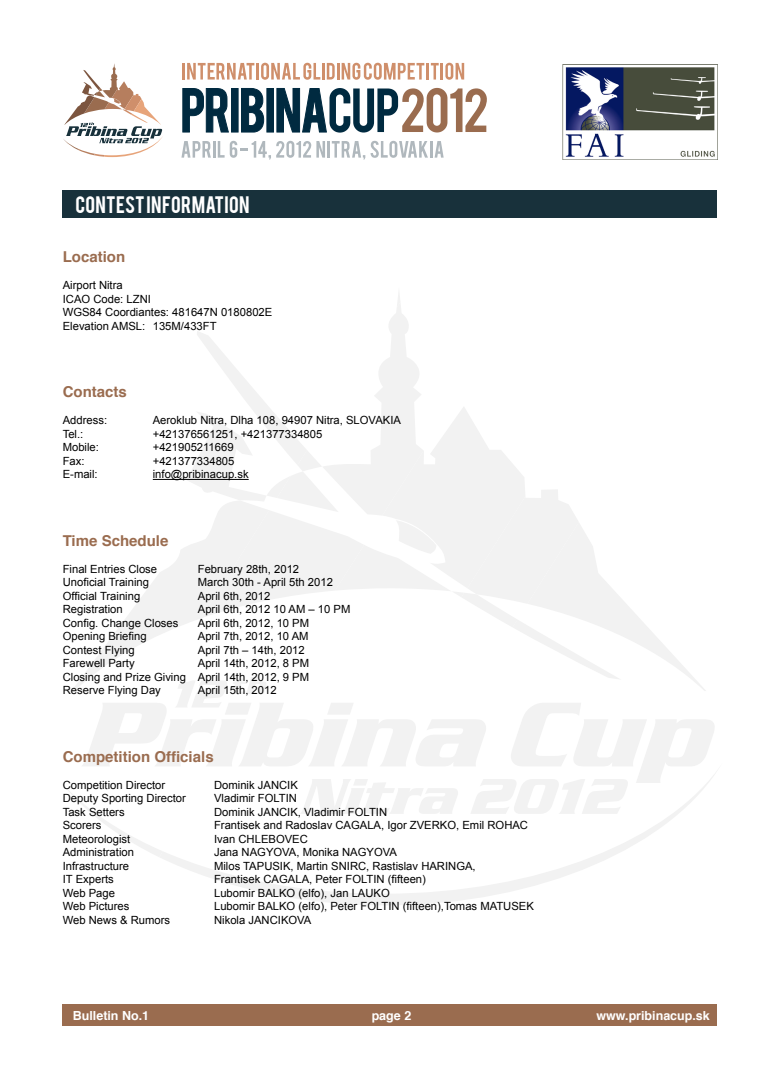
<style>
.page{position:relative;width:780px;height:1088px;background:#fff}
.page>*{position:absolute;margin:0;border:0;box-sizing:border-box;transform-origin:0 0}
.t1{font:18.75px "Bebas";letter-spacing:.02em;color:#fff}
.t2{font:700 15px "Helvetica";color:#9a6c4f}
.t3{font:700 12.5px "Helvetica";color:#fff}
.t4{font:11.25px/13.5px "Arial";color:#000}
</style>
<div class="page">
<svg style="left:82px;top:703px;width:632px;height:63px;fill:#f2f2f2"></svg>
<svg style="left:331px;top:763px;width:384px;height:142px"></svg>
<svg style="left:71px;top:563px;width:104px;height:129px"></svg>
<svg style="left:68px;top:779px;width:390px;height:124px"></svg>
<svg style="left:470px;top:779px;width:158px;height:35px"></svg>
<svg style="left:175px;top:294px;width:531px;height:413px"></svg>
<img style="left:562px;top:64px;width:155px;height:96px">
<svg style="left:63px;top:63px;width:100px;height:94px"></svg>
<hr style="left:182px;top:63px;width:3px;height:17px;background:#cf8f6b">
<svg style="left:187px;top:63px;width:67px;height:17px"></svg>
<hr style="left:256px;top:63px;width:3px;height:17px;background:#cf8f6b">
<svg style="left:261px;top:63px;width:163px;height:17px"></svg>
<hr style="left:426px;top:63px;width:3px;height:17px;background:#cf8f6b">
<svg style="left:431px;top:63px;width:7px;height:17px"></svg>
<hr style="left:440px;top:63px;width:3px;height:17px;background:#cf8f6b">
<svg style="left:445px;top:63px;width:19px;height:17px"></svg>
<svg style="left:182px;top:88px;width:47px;height:45px"></svg>
<div style="left:231px;top:88px;width:7px;height:44px;background:#002a40"></div>
<svg style="left:241px;top:88px;width:23px;height:45px"></svg>
<div style="left:266px;top:88px;width:8px;height:44px;background:#002a40;border:1px solid #002a40"></div>
<svg style="left:276px;top:87px;width:211px;height:46px"></svg>
<svg style="left:181px;top:141px;width:43px;height:17px"></svg>
<svg style="left:230px;top:141px;width:95px;height:18px"></svg>
<hr style="left:327px;top:141px;width:3px;height:17px;background:#b0b8bd">
<svg style="left:332px;top:141px;width:111px;height:18px"></svg>
<div style="left:63px;top:1004px;width:654px;height:21px;background:#9a6c4f"></div>
<div style="left:63px;top:190px;width:654px;height:28px;background:#18313b"></div>
<hr style="left:153px;top:479px;width:96px;height:1px;background:#000">
<h1 class="t1" style="left:75px;top:191px;width:176px">CONTEST INFORMATION</h1>
<h2 class="t2" style="left:63px;top:245px;width:64px">Location</h2>
<p class="t4" style="left:63px;top:279px;width:211px">Airport Nitra<br>ICAO Code: LZNI<br>WGS84 Coordiantes: 481647N 0180802E<br>Elevation AMSL: 135M/433FT</p>
<h2 class="t2" style="left:63px;top:380px;width:66px">Contacts</h2>
<p class="t4" style="left:63px;top:414px;width:46px">Address:</p>
<p class="t4" style="left:153px;top:414px;width:250px">Aeroklub Nitra, Dlha 108, 94907 Nitra, SLOVAKIA</p>
<p class="t4" style="left:63px;top:427px;width:22px">Tel.:</p>
<p class="t4" style="left:153px;top:427px;width:171px">+421376561251, +421377334805</p>
<p class="t4" style="left:63px;top:441px;width:38px">Mobile:</p>
<p class="t4" style="left:153px;top:441px;width:82px">+421905211669</p>
<p class="t4" style="left:63px;top:454px;width:23px">Fax:</p>
<p class="t4" style="left:153px;top:454px;width:83px">+421377334805</p>
<p class="t4" style="left:63px;top:468px;width:36px">E-mail:</p>
<p class="t4" style="left:153px;top:468px;width:97px">info@pribinacup.sk</p>
<h2 class="t2" style="left:63px;top:528px;width:107px">Time Schedule</h2>
<p class="t4" style="left:63px;top:562px;width:96px">Final Entries Close</p>
<p class="t4" style="left:198px;top:562px;width:103px">February 28th, 2012</p>
<p class="t4" style="left:63px;top:576px;width:88px">Unoficial Training</p>
<p class="t4" style="left:198px;top:576px;width:137px">March 30th - April 5th 2012</p>
<p class="t4" style="left:63px;top:589px;width:79px">Official Training</p>
<p class="t4" style="left:198px;top:589px;width:74px">April 6th, 2012</p>
<p class="t4" style="left:63px;top:603px;width:62px">Registration</p>
<p class="t4" style="left:198px;top:603px;width:154px">April 6th, 2012 10 AM – 10 PM</p>
<p class="t4" style="left:63px;top:616px;width:117px">Config. Change Closes</p>
<p class="t4" style="left:198px;top:616px;width:113px">April 6th, 2012, 10 PM</p>
<p class="t4" style="left:63px;top:630px;width:85px">Opening Briefing</p>
<p class="t4" style="left:198px;top:630px;width:112px">April 7th, 2012, 10 AM</p>
<p class="t4" style="left:63px;top:643px;width:73px">Contest Flying</p>
<p class="t4" style="left:198px;top:643px;width:108px">April 7th – 14th, 2012</p>
<p class="t4" style="left:63px;top:657px;width:73px">Farewell Party</p>
<p class="t4" style="left:63px;top:657px;width:248px;text-align:justify;text-indent:135px">April 14th, 2012, 8 PM Closing and Prize Giving April 14th, 2012, 9 PM Reserve Flying Day</p>
<p class="t4" style="left:198px;top:684px;width:80px">April 15th, 2012</p>
<h2 class="t2" style="left:63px;top:744px;width:152px">Competition Officials</h2>
<p class="t4" style="left:63px;top:778px;width:104px">Competition Director</p>
<p class="t4" style="left:214px;top:778px;width:85px">Dominik JANCIK</p>
<p class="t4" style="left:63px;top:792px;width:125px">Deputy Sporting Director</p>
<p class="t4" style="left:214px;top:792px;width:84px">Vladimir FOLTIN</p>
<p class="t4" style="left:63px;top:805px;width:63px">Task Setters</p>
<p class="t4" style="left:214px;top:805px;width:174px">Dominik JANCIK, Vladimir FOLTIN</p>
<p class="t4" style="left:63px;top:819px;width:40px">Scorers</p>
<p class="t4" style="left:214px;top:819px;width:315px">Frantisek and Radoslav CAGALA, Igor ZVERKO, Emil ROHAC</p>
<p class="t4" style="left:63px;top:832px;width:69px">Meteorologist</p>
<p class="t4" style="left:214px;top:832px;width:95px">Ivan CHLEBOVEC</p>
<p class="t4" style="left:63px;top:846px;width:73px">Administration</p>
<p class="t4" style="left:214px;top:846px;width:184px">Jana NAGYOVA, Monika NAGYOVA</p>
<p class="t4" style="left:63px;top:859px;width:68px">Infrastructure</p>
<p class="t4" style="left:214px;top:859px;width:263px">Milos TAPUSIK, Martin SNIRC, Rastislav HARINGA,</p>
<p class="t4" style="left:63px;top:873px;width:53px">IT Experts</p>
<p class="t4" style="left:214px;top:873px;width:213px">Frantisek CAGALA, Peter FOLTIN (fifteen)</p>
<p class="t4" style="left:63px;top:886px;width:54px">Web Page</p>
<p class="t4" style="left:214px;top:886px;width:177px">Lubomir BALKO (elfo), Jan LAUKO</p>
<p class="t4" style="left:63px;top:900px;width:68px">Web Pictures</p>
<p class="t4" style="left:214px;top:900px;width:321px">Lubomir BALKO (elfo), Peter FOLTIN (fifteen),Tomas MATUSEK</p>
<p class="t4" style="left:63px;top:913px;width:109px">Web News &amp; Rumors</p>
<p class="t4" style="left:214px;top:913px;width:99px">Nikola JANCIKOVA</p>
<p class="t3" style="left:73px;top:1005px;width:78px">Bulletin No.1</p>
<p class="t3" style="left:371px;top:1005px;width:41px">page 2</p>
<p class="t3" style="left:596px;top:1005px;width:115px">www.pribinacup.sk</p>
</div>
